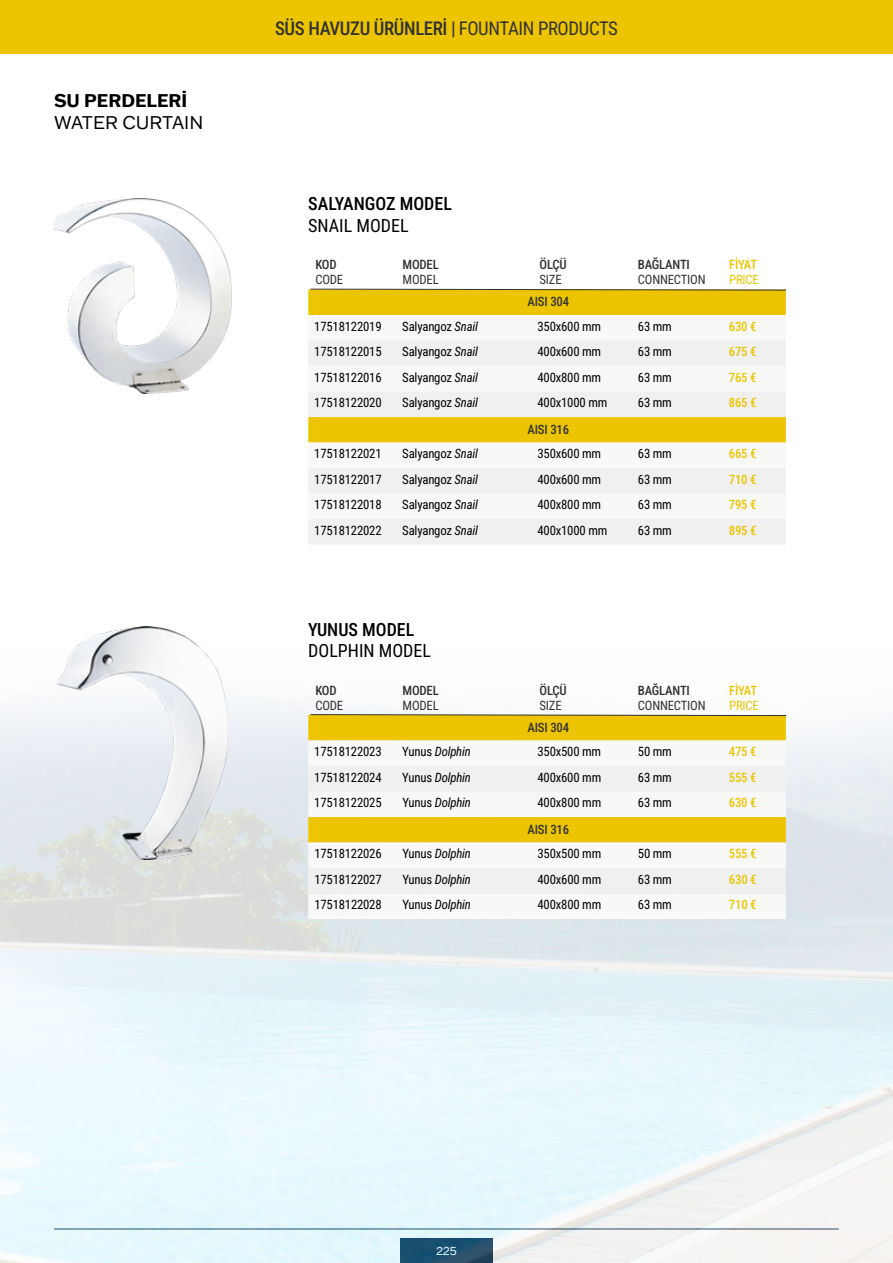
<style>
.page{position:relative;width:893px;height:1263px;background:#fff}
.page>*{position:absolute;margin:0;border:0;box-sizing:border-box;transform-origin:0 0}
.t1{font:500 18.75px "Roboto Condensed";letter-spacing:-.02em;color:#333232}
.t2{font:500 18px "Roboto Condensed";color:#000}
.t3{font:18px "Roboto Condensed";color:#000}
.t4{font:18px "Franklin Gothic ATF";color:#000}
.t5{font:700 18px "Franklin Gothic ATF";color:#000}
.t6{font:12.75px "Roboto Condensed";letter-spacing:-.015em;color:#000}
.t7{font:italic 12.75px "Roboto Condensed";letter-spacing:-.015em;color:#000}
.t8{font:500 12.75px "Roboto Condensed";letter-spacing:-.015em;color:#ecc500}
.t9{font:12.75px "Roboto Condensed";letter-spacing:-.015em;color:#333232}
.t10{font:500 12.75px "Roboto Condensed";letter-spacing:-.015em;color:#333232}
.t11{font:500 12.75px "Roboto Condensed";letter-spacing:-.015em;color:#343434}
.t12{font:12.75px "Roboto Condensed";letter-spacing:-.015em;color:#ecc500}
.t13{font:12px "Franklin Gothic ATF";color:#fff}
.s1{font-weight:400}
.s2{font-style:italic}
.s3{font-style:normal}
</style>
<div class="page">
<img style="left:0;top:198px;width:893px;height:1065px">
<div style="left:0;top:0;width:893px;height:53px;background:#ecc500"></div>
<img style="left:54px;top:199px;width:177px;height:194px">
<img style="left:57px;top:626px;width:171px;height:233px">
<div style="left:308px;top:289px;width:478px;height:26px;background:#ecc500"></div>
<svg style="left:308px;top:315px;width:478px;height:204px"></svg>
<div style="left:308px;top:340px;width:478px;height:26px;background:#f0f0f0"></div>
<div style="left:308px;top:391px;width:478px;height:26px;background:#f0f0f0"></div>
<div style="left:308px;top:468px;width:478px;height:26px;background:#f0f0f0"></div>
<div style="left:308px;top:519px;width:478px;height:26px;background:#f0f0f0"></div>
<div style="left:308px;top:715px;width:478px;height:25px;background:#ecc500"></div>
<svg style="left:308px;top:740px;width:478px;height:179px"></svg>
<div style="left:308px;top:766px;width:478px;height:25px;background:#f0f0f0"></div>
<div style="left:308px;top:868px;width:478px;height:25px;background:#f0f0f0"></div>
<svg style="left:310px;top:288px;width:477px;height:3px"></svg>
<svg style="left:310px;top:714px;width:477px;height:2px"></svg>
<h2 class="t5" style="left:54px;top:88px;width:135px">SU PERDELERİ</h2>
<h2 class="t4" style="left:54px;top:110px;width:151px">WATER CURTAIN</h2>
<h1 class="t1" style="left:275px;top:15px;width:344px">SÜS HAVUZU ÜRÜNLERİ | <span class="s1">FOUNTAIN PRODUCTS</span></h1>
<h2 class="t2" style="left:308px;top:191px;width:145px">SALYANGOZ MODEL</h2>
<h2 class="t3" style="left:308px;top:213px;width:102px">SNAIL MODEL</h2>
<p class="t10" style="left:315px;top:256px;width:23px">KOD</p>
<p class="t9" style="left:315px;top:271px;width:29px">CODE</p>
<p class="t10" style="left:403px;top:256px;width:38px">MODEL</p>
<p class="t9" style="left:403px;top:271px;width:38px">MODEL</p>
<p class="t10" style="left:539px;top:256px;width:29px">ÖLÇÜ</p>
<p class="t9" style="left:539px;top:271px;width:24px">SIZE</p>
<p class="t11" style="left:527px;top:293px;width:43px">AISI 304</p>
<p class="t10" style="left:638px;top:256px;width:54px">BAĞLANTI</p>
<p class="t9" style="left:638px;top:271px;width:69px">CONNECTION</p>
<p class="t8" style="left:729px;top:256px;width:30px">FİYAT</p>
<p class="t12" style="left:729px;top:271px;width:31px">PRICE</p>
<p class="t6" style="left:314px;top:317px;width:69px">17518122019</p>
<p class="t6" style="left:402px;top:317px;width:77px">Salyangoz <span class="s2">Snail</span></p>
<p class="t6" style="left:537px;top:317px;width:65px">350x600 mm</p>
<p class="t6" style="left:638px;top:317px;width:35px">63 mm</p>
<p class="t8" style="left:729px;top:317px;width:29px">630 €</p>
<p class="t6" style="left:314px;top:343px;width:69px">17518122015</p>
<p class="t6" style="left:402px;top:343px;width:77px">Salyangoz <span class="s2">Snail</span></p>
<p class="t6" style="left:537px;top:343px;width:65px">400x600 mm</p>
<p class="t6" style="left:638px;top:343px;width:35px">63 mm</p>
<p class="t8" style="left:729px;top:343px;width:29px">675 €</p>
<p class="t6" style="left:314px;top:368px;width:69px">17518122016</p>
<p class="t6" style="left:402px;top:368px;width:77px">Salyangoz <span class="s2">Snail</span></p>
<p class="t6" style="left:537px;top:368px;width:65px">400x800 mm</p>
<p class="t6" style="left:638px;top:368px;width:35px">63 mm</p>
<p class="t8" style="left:729px;top:368px;width:29px">765 €</p>
<p class="t6" style="left:314px;top:394px;width:69px">17518122020</p>
<p class="t6" style="left:402px;top:394px;width:77px">Salyangoz <span class="s2">Snail</span></p>
<p class="t6" style="left:537px;top:394px;width:71px">400x1000 mm</p>
<p class="t6" style="left:638px;top:394px;width:35px">63 mm</p>
<p class="t8" style="left:729px;top:394px;width:29px">865 €</p>
<p class="t6" style="left:314px;top:445px;width:69px">17518122021</p>
<p class="t6" style="left:402px;top:445px;width:77px">Salyangoz <span class="s2">Snail</span></p>
<p class="t6" style="left:537px;top:445px;width:65px">350x600 mm</p>
<p class="t6" style="left:638px;top:445px;width:35px">63 mm</p>
<p class="t8" style="left:729px;top:445px;width:29px">665 €</p>
<p class="t6" style="left:314px;top:470px;width:69px">17518122017</p>
<p class="t6" style="left:402px;top:470px;width:77px">Salyangoz <span class="s2">Snail</span></p>
<p class="t6" style="left:537px;top:470px;width:65px">400x600 mm</p>
<p class="t6" style="left:638px;top:470px;width:35px">63 mm</p>
<p class="t8" style="left:729px;top:470px;width:29px">710 €</p>
<p class="t6" style="left:314px;top:496px;width:69px">17518122018</p>
<p class="t6" style="left:402px;top:496px;width:77px">Salyangoz <span class="s2">Snail</span></p>
<p class="t6" style="left:537px;top:496px;width:65px">400x800 mm</p>
<p class="t6" style="left:638px;top:496px;width:35px">63 mm</p>
<p class="t8" style="left:729px;top:496px;width:29px">795 €</p>
<p class="t6" style="left:314px;top:521px;width:69px">17518122022</p>
<p class="t6" style="left:402px;top:521px;width:77px">Salyangoz <span class="s2">Snail</span></p>
<p class="t6" style="left:537px;top:521px;width:71px">400x1000 mm</p>
<p class="t6" style="left:638px;top:521px;width:35px">63 mm</p>
<p class="t8" style="left:729px;top:521px;width:29px">895 €</p>
<p class="t11" style="left:527px;top:420px;width:43px">AISI 316</p>
<h2 class="t2" style="left:308px;top:617px;width:108px">YUNUS MODEL</h2>
<h2 class="t3" style="left:308px;top:638px;width:124px">DOLPHIN MODEL</h2>
<p class="t10" style="left:315px;top:681px;width:23px">KOD</p>
<p class="t9" style="left:315px;top:696px;width:29px">CODE</p>
<p class="t10" style="left:403px;top:681px;width:38px">MODEL</p>
<p class="t9" style="left:403px;top:696px;width:38px">MODEL</p>
<p class="t10" style="left:539px;top:681px;width:29px">ÖLÇÜ</p>
<p class="t9" style="left:539px;top:696px;width:24px">SIZE</p>
<p class="t11" style="left:527px;top:718px;width:43px">AISI 304</p>
<p class="t10" style="left:638px;top:681px;width:54px">BAĞLANTI</p>
<p class="t9" style="left:638px;top:696px;width:69px">CONNECTION</p>
<p class="t8" style="left:729px;top:681px;width:30px">FİYAT</p>
<p class="t12" style="left:729px;top:696px;width:31px">PRICE</p>
<p class="t6" style="left:314px;top:742px;width:69px">17518122023</p>
<p class="t7" style="left:402px;top:742px;width:70px"><span class="s3">Yunus</span> Dolphin</p>
<p class="t6" style="left:537px;top:742px;width:65px">350x500 mm</p>
<p class="t6" style="left:638px;top:742px;width:35px">50 mm</p>
<p class="t8" style="left:729px;top:742px;width:29px">475 €</p>
<p class="t6" style="left:314px;top:768px;width:69px">17518122024</p>
<p class="t7" style="left:402px;top:768px;width:70px"><span class="s3">Yunus</span> Dolphin</p>
<p class="t6" style="left:537px;top:768px;width:65px">400x600 mm</p>
<p class="t6" style="left:638px;top:768px;width:35px">63 mm</p>
<p class="t8" style="left:729px;top:768px;width:29px">555 €</p>
<p class="t6" style="left:314px;top:794px;width:69px">17518122025</p>
<p class="t7" style="left:402px;top:794px;width:70px"><span class="s3">Yunus</span> Dolphin</p>
<p class="t6" style="left:537px;top:794px;width:65px">400x800 mm</p>
<p class="t6" style="left:638px;top:794px;width:35px">63 mm</p>
<p class="t8" style="left:729px;top:794px;width:29px">630 €</p>
<p class="t6" style="left:314px;top:845px;width:69px">17518122026</p>
<p class="t7" style="left:402px;top:845px;width:70px"><span class="s3">Yunus</span> Dolphin</p>
<p class="t6" style="left:537px;top:845px;width:65px">350x500 mm</p>
<p class="t6" style="left:638px;top:845px;width:35px">50 mm</p>
<p class="t8" style="left:729px;top:845px;width:29px">555 €</p>
<p class="t6" style="left:314px;top:870px;width:69px">17518122027</p>
<p class="t7" style="left:402px;top:870px;width:70px"><span class="s3">Yunus</span> Dolphin</p>
<p class="t6" style="left:537px;top:870px;width:65px">400x600 mm</p>
<p class="t6" style="left:638px;top:870px;width:35px">63 mm</p>
<p class="t8" style="left:729px;top:870px;width:29px">630 €</p>
<p class="t6" style="left:314px;top:896px;width:69px">17518122028</p>
<p class="t7" style="left:402px;top:896px;width:70px"><span class="s3">Yunus</span> Dolphin</p>
<p class="t6" style="left:537px;top:896px;width:65px">400x800 mm</p>
<p class="t6" style="left:638px;top:896px;width:35px">63 mm</p>
<p class="t8" style="left:729px;top:896px;width:29px">710 €</p>
<p class="t11" style="left:527px;top:820px;width:43px">AISI 316</p>
<p class="t13" style="left:436px;top:1243px;width:22px">225</p>
</div>
